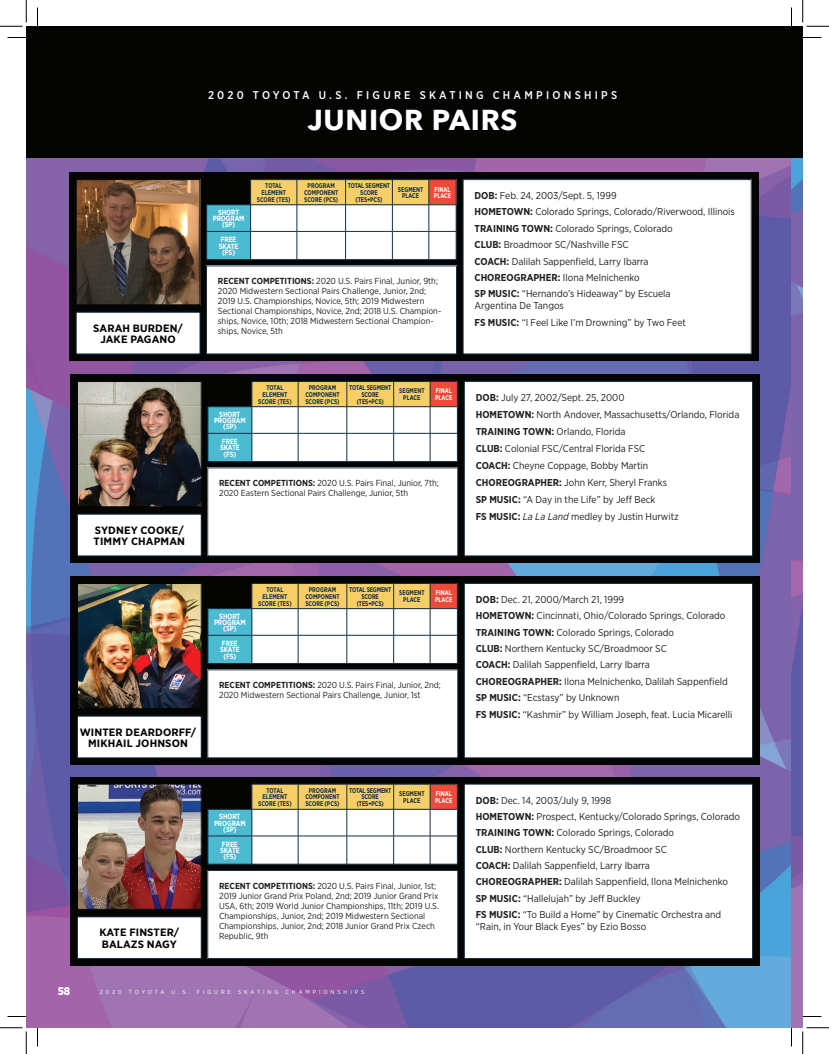
<style>
.page{position:relative;width:829px;height:1054px;background:#fff}
.page>*{position:absolute;margin:0;border:0;box-sizing:border-box;transform-origin:0 0}
.t1{font:700 28.75px "Avenir Next";letter-spacing:.025em;color:#fff}
.t2{font:500 11.25px "Gotham Narrow";letter-spacing:.29em;color:#fff}
.t3{font:900 11.25px "Gotham Narrow";color:#fff}
.t4{font:700 10.62px/11.2px "Gotham Narrow";letter-spacing:.01em;color:#040503;text-align:center;scale:1.08 1}
.t5{font:10px/16.4px "Gotham Narrow";color:#231f20}
.t6{font:8.75px/10px "Gotham Narrow";color:#231f20}
.t7{font:700 7.5px/6.2px "Gotham Narrow";letter-spacing:-.01em;color:#fff;text-align:center;scale:.92 1}
.t8{font:700 6.88px/6.9px "Gotham Narrow";color:#133042;text-align:center;scale:.85 1}
.t9{font:700 6.88px/6.9px "Gotham Narrow";letter-spacing:-.02em;color:#133042;text-align:center;scale:.85 1}
.t10{font:700 6.88px/6.9px "Gotham Narrow";color:#fff;scale:.85 1}
.t11{font:5.88px "Gotham Narrow";letter-spacing:.5em;color:#fff}
.s1{font-weight:700}
.s2{font-style:italic}
</style>
<div class="page">
<img style="left:26px;top:158px;width:776px;height:870px">
<div style="left:26px;top:26px;width:776px;height:132px;background:#040503"></div>
<div style="left:69px;top:173px;width:689px;height:188px;background:#040503"></div>
<div style="left:463px;top:180px;width:288px;height:174px;background:#fff"></div>
<div style="left:463px;top:179px;width:288px;height:175px;border:1px solid #133042"></div>
<div style="left:206px;top:266px;width:250px;height:88px;background:#fff"></div>
<svg style="left:206px;top:179px;width:251px;height:81px;background:#c9cab8"></svg>
<div style="left:76px;top:312px;width:124px;height:42px;background:#fff"></div>
<div style="left:76px;top:312px;width:124px;height:42px;border:1px solid #133042"></div>
<img style="left:78px;top:181px;width:120px;height:122px">
<div style="left:76px;top:179px;width:124px;height:126px;border:1px solid #040503"></div>
<div style="left:70px;top:375px;width:690px;height:188px;background:#040503"></div>
<div style="left:464px;top:381px;width:288px;height:175px;background:#fff"></div>
<div style="left:464px;top:381px;width:288px;height:175px;border:1px solid #133042"></div>
<div style="left:208px;top:468px;width:250px;height:88px;background:#fff"></div>
<svg style="left:208px;top:381px;width:250px;height:81px;background:#c7c8b7"></svg>
<div style="left:77px;top:514px;width:124px;height:42px;background:#fff"></div>
<img style="left:79px;top:383px;width:120px;height:122px">
<div style="left:77px;top:381px;width:124px;height:126px;border:1px solid #040503"></div>
<div style="left:70px;top:576px;width:690px;height:189px;background:#040503"></div>
<div style="left:464px;top:583px;width:288px;height:175px;background:#fff"></div>
<div style="left:464px;top:583px;width:288px;height:175px;border:1px solid #133042"></div>
<div style="left:208px;top:670px;width:250px;height:88px;background:#fff"></div>
<svg style="left:208px;top:583px;width:250px;height:81px;background:#c7c9b7"></svg>
<div style="left:77px;top:716px;width:124px;height:42px;background:#fff"></div>
<img style="left:79px;top:585px;width:120px;height:122px">
<div style="left:77px;top:583px;width:124px;height:126px;border:1px solid #040503"></div>
<div style="left:70px;top:777px;width:690px;height:188px;background:#040503"></div>
<div style="left:464px;top:784px;width:288px;height:174px;background:#fff"></div>
<div style="left:208px;top:870px;width:250px;height:88px;background:#fff"></div>
<div style="left:208px;top:870px;width:250px;height:88px;border:1px solid #133042"></div>
<svg style="left:208px;top:784px;width:250px;height:81px;background:#c7c8b7"></svg>
<div style="left:77px;top:917px;width:124px;height:41px;background:#fff"></div>
<div style="left:77px;top:916px;width:124px;height:42px;border:1px solid #133042"></div>
<img style="left:79px;top:786px;width:120px;height:121px">
<div style="left:77px;top:784px;width:124px;height:125px;border:1px solid #040503"></div>
<svg style="left:8px;top:37px;width:18px;height:1px"></svg>
<svg style="left:802px;top:37px;width:19px;height:1px"></svg>
<svg style="left:8px;top:1016px;width:18px;height:1px"></svg>
<svg style="left:802px;top:1015px;width:19px;height:2px"></svg>
<svg style="left:37px;top:8px;width:1px;height:18px"></svg>
<svg style="left:37px;top:1028px;width:1px;height:18px"></svg>
<svg style="left:791px;top:8px;width:1px;height:18px"></svg>
<svg style="left:791px;top:1028px;width:1px;height:18px"></svg>
<svg style="left:0;top:0;width:27px;height:27px"></svg>
<svg style="left:0;top:1027px;width:27px;height:27px"></svg>
<svg style="left:802px;top:0;width:27px;height:27px"></svg>
<svg style="left:802px;top:1027px;width:27px;height:27px"></svg>
<p class="t2" style="left:208px;top:88px;width:411px">2020 TOYOTA U.S. FIGURE SKATING CHAMPIONSHIPS</p>
<h1 class="t1" style="left:308px;top:95px;width:211px">JUNIOR PAIRS</h1>
<p class="t4" style="left:93px;top:322px;width:85px">SARAH BURDEN/<br>JAKE PAGANO</p>
<p class="t4" style="left:94px;top:524px;width:86px;text-align:left">SYDNEY COOKE/<br>TIMMY CHAPMAN</p>
<p class="t4" style="left:80px;top:726px;width:109px">WINTER DEARDORFF/<br>MIKHAIL JOHNSON</p>
<p class="t4" style="left:99px;top:927px;width:75px;text-align:left">KATE FINSTER/<br>BALAZS NAGY</p>
<p class="t7" style="left:213px;top:209px;width:36px">SHORT<br>PROGRAM (SP)</p>
<p class="t7" style="left:219px;top:236px;width:23px">FREE<br>SKATE (FS)</p>
<p class="t8" style="left:257px;top:182px;width:41px">TOTAL<br>ELEMENT<br>SCORE (TES)</p>
<p class="t8" style="left:304px;top:182px;width:42px">PROGRAM<br>COMPONENT<br>SCORE (PCS)</p>
<p class="t9" style="left:348px;top:182px;width:51px">TOTAL SEGMENT<br>SCORE (TES+PCS)</p>
<p class="t8" style="left:398px;top:186px;width:31px">SEGMENT<br>PLACE</p>
<p class="t10" style="left:434px;top:186px;width:22px">FINAL<br>PLACE</p>
<p class="t6" style="left:218px;top:276px;width:225px"><span class="s1">RECENT COMPETITIONS:</span> 2020 U.S. Pairs Final, Junior, 9th; 2020 Midwestern Sectional Pairs Challenge, Junior, 2nd; 2019 U.S. Championships, Novice, 5th; 2019 Midwestern Sectional Championships, Novice, 2nd; 2018 U.S. Champion&shy;ships, Novice, 10th; 2018 Midwestern Sectional Champion&shy;ships, Novice, 5th</p>
<p class="t7" style="left:214px;top:411px;width:36px">SHORT<br>PROGRAM (SP)</p>
<p class="t7" style="left:220px;top:438px;width:23px">FREE<br>SKATE (FS)</p>
<p class="t8" style="left:258px;top:384px;width:41px">TOTAL<br>ELEMENT<br>SCORE (TES)</p>
<p class="t8" style="left:305px;top:384px;width:42px">PROGRAM<br>COMPONENT<br>SCORE (PCS)</p>
<p class="t9" style="left:349px;top:384px;width:51px">TOTAL SEGMENT<br>SCORE (TES+PCS)</p>
<p class="t8" style="left:399px;top:387px;width:31px">SEGMENT<br>PLACE</p>
<p class="t10" style="left:435px;top:387px;width:22px">FINAL<br>PLACE</p>
<p class="t6" style="left:219px;top:478px;width:221px"><span class="s1">RECENT COMPETITIONS:</span> 2020 U.S. Pairs Final, Junior, 7th;<br>2020 Eastern Sectional Pairs Challenge, Junior, 5th</p>
<p class="t7" style="left:214px;top:613px;width:36px">SHORT<br>PROGRAM (SP)</p>
<p class="t7" style="left:220px;top:640px;width:23px">FREE<br>SKATE (FS)</p>
<p class="t8" style="left:258px;top:586px;width:41px">TOTAL<br>ELEMENT<br>SCORE (TES)</p>
<p class="t8" style="left:305px;top:586px;width:42px">PROGRAM<br>COMPONENT<br>SCORE (PCS)</p>
<p class="t9" style="left:349px;top:586px;width:51px">TOTAL SEGMENT<br>SCORE (TES+PCS)</p>
<p class="t8" style="left:399px;top:589px;width:31px">SEGMENT<br>PLACE</p>
<p class="t10" style="left:435px;top:589px;width:22px">FINAL<br>PLACE</p>
<p class="t6" style="left:219px;top:680px;width:223px"><span class="s1">RECENT COMPETITIONS:</span> 2020 U.S. Pairs Final, Junior, 2nd;<br>2020 Midwestern Sectional Pairs Challenge, Junior, 1st</p>
<p class="t7" style="left:214px;top:813px;width:36px">SHORT<br>PROGRAM (SP)</p>
<p class="t7" style="left:220px;top:841px;width:23px">FREE<br>SKATE (FS)</p>
<p class="t8" style="left:258px;top:787px;width:41px">TOTAL<br>ELEMENT<br>SCORE (TES)</p>
<p class="t8" style="left:305px;top:787px;width:42px">PROGRAM<br>COMPONENT<br>SCORE (PCS)</p>
<p class="t9" style="left:349px;top:787px;width:51px">TOTAL SEGMENT<br>SCORE (TES+PCS)</p>
<p class="t8" style="left:399px;top:790px;width:31px">SEGMENT<br>PLACE</p>
<p class="t10" style="left:435px;top:790px;width:22px">FINAL<br>PLACE</p>
<p class="t6" style="left:219px;top:880px;width:221px"><span class="s1">RECENT COMPETITIONS:</span> 2020 U.S. Pairs Final, Junior, 1st; 2019 Junior Grand Prix Poland, 2nd; 2019 Junior Grand Prix USA, 6th; 2019 World Junior Championships, 11th; 2019 U.S.<br>Championships, Junior, 2nd; 2019 Midwestern Sectional Championships, Junior, 2nd; 2018 Junior Grand Prix Czech Republic, 9th</p>
<p class="t5" style="left:474px;top:187px;width:262px"><span class="s1">DOB:</span> Feb. 24, 2003/Sept. 5, 1999<br><span class="s1">HOMETOWN:</span> Colorado Springs, Colorado/Riverwood, Illinois <span class="s1">TRAINING TOWN:</span> Colorado Springs, Colorado<br><span class="s1">CLUB:</span> Broadmoor SC/Nashville FSC<br><span class="s1">COACH:</span> Dalilah Sappenfield, Larry Ibarra <span class="s1">CHOREOGRAPHER:</span> Ilona Melnichenko<br><span class="s1">SP MUSIC:</span> “Hernando’s Hideaway” by Escuela</p>
<p class="t5" style="left:474px;top:297px;width:213px">Argentina De Tangos<br><span class="s1">FS MUSIC:</span> “I Feel Like I’m Drowning” by Two Feet</p>
<p class="t5" style="left:476px;top:389px;width:265px;line-height:17px"><span class="s1">DOB:</span> July 27, 2002/Sept. 25, 2000<br><span class="s1">HOMETOWN:</span> North Andover, Massachusetts/Orlando, Florida <span class="s1">TRAINING TOWN:</span> Orlando, Florida<br><span class="s1">CLUB:</span> Colonial FSC/Central Florida FSC<br><span class="s1">COACH:</span> Cheyne Coppage, Bobby Martin<br><span class="s1">CHOREOGRAPHER:</span> John Kerr, Sheryl Franks<br><span class="s1">SP MUSIC:</span> “A Day in the Life” by Jeff Beck<br><span class="s1">FS MUSIC:</span> <span class="s2">La La Land</span> medley by Justin Hurwitz</p>
<p class="t5" style="left:476px;top:591px;width:258px"><span class="s1">DOB:</span> Dec. 21, 2000/March 21, 1999<br><span class="s1">HOMETOWN:</span> Cincinnati, Ohio/Colorado Springs, Colorado <span class="s1">TRAINING TOWN:</span> Colorado Springs, Colorado<br><span class="s1">CLUB:</span> Northern Kentucky SC/Broadmoor SC<br><span class="s1">COACH:</span> Dalilah Sappenfield, Larry Ibarra <span class="s1">CHOREOGRAPHER:</span> Ilona Melnichenko, Dalilah Sappenfield <span class="s1">SP MUSIC:</span> “Ecstasy” by Unknown<br><span class="s1">FS MUSIC:</span> “Kashmir” by William Joseph, feat. Lucia Micarelli</p>
<p class="t5" style="left:476px;top:791px;width:266px"><span class="s1">DOB:</span> Dec. 14, 2003/July 9, 1998<br><span class="s1">HOMETOWN:</span> Prospect, Kentucky/Colorado Springs, Colorado <span class="s1">TRAINING TOWN:</span> Colorado Springs, Colorado<br><span class="s1">CLUB:</span> Northern Kentucky SC/Broadmoor SC<br><span class="s1">COACH:</span> Dalilah Sappenfield, Larry Ibarra<br><span class="s1">CHOREOGRAPHER:</span> Dalilah Sappenfield, Ilona Melnichenko <span class="s1">SP MUSIC:</span> “Hallelujah” by Jeff Buckley<br><span class="s1">FS MUSIC:</span> “To Build a Home” by Cinematic Orchestra and</p>
<p class="t5" style="left:476px;top:918px;width:172px">“Rain, in Your Black Eyes” by Ezio Bosso</p>
<p class="t3" style="left:58px;top:984px;width:14px">58</p>
<p class="t11" style="left:100px;top:988px;width:266px">2020 TOYOTA U.S. FIGURE SKATING CHAMPIONSHIPS</p>
</div>
